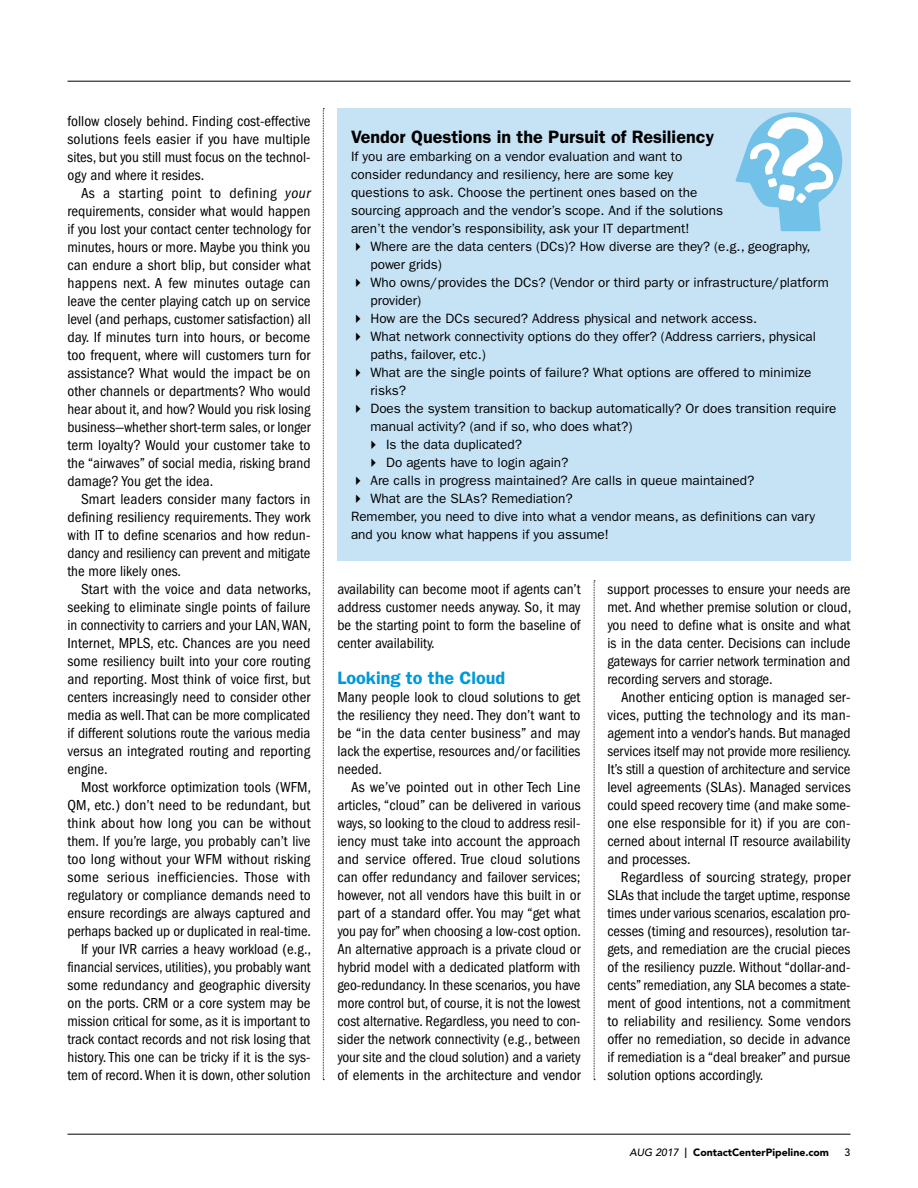
<style>
.page{position:relative;width:918px;height:1188px;background:#fff}
.page>*{position:absolute;margin:0;border:0;box-sizing:border-box;transform-origin:0 0}
.t1{font:600 18px "Franklin Gothic";color:#000}
.t2{font:600 18px "Franklin Gothic";color:#0099d8}
.t3{font:condensed 15px/18px "Franklin Gothic";color:#000;text-align:justify}
.t4{font:13.5px/18px "Franklin Gothic";color:#000}
.t5{font:900 10.5px "Avenir";color:#000}
.t6{font:500 10.5px "Avenir";color:#000}
.s1{font-style:italic}
.s2{font-weight:500;font-style:italic}
</style>
<div class="page">
<hr style="left:68px;top:81px;width:782px;height:1px;background:#000">
<hr style="left:68px;top:1134px;width:782px;height:1px;background:#000">
<svg style="left:323px;top:108px;width:1px;height:972px"></svg>
<svg style="left:594px;top:580px;width:1px;height:500px"></svg>
<div style="left:338px;top:108px;width:513px;height:453px;background:#c6e2f5"></div>
<svg style="left:735px;top:112px;width:107px;height:119px"></svg>
<p class="t3" style="left:68px;top:112px;width:245px">follow closely behind. Finding cost-effective solutions feels easier if you have multiple sites, but you still must focus on the technol&shy;ogy and where it resides.</p>
<p class="t3" style="left:68px;top:184px;width:245px;text-indent:14px">As a starting point to defining <span class="s1">your </span>requirements, consider what would happen if you lost your contact center technology for minutes, hours or more. Maybe you think you can endure a short blip, but consider what happens next. A few minutes outage can leave the center playing catch up on service level (and perhaps, customer satisfaction) all day. If minutes turn into hours, or become too frequent, where will customers turn for assistance? What would the impact be on other channels or departments? Who would hear about it, and how? Would you risk losing business—whether short-term sales, or longer term loyalty? Would your customer take to the “airwaves” of social media, risking brand damage? You get the idea.</p>
<p class="t3" style="left:68px;top:490px;width:245px;text-indent:14px">Smart leaders consider many factors in defining resiliency requirements. They work with IT to define scenarios and how redun&shy;dancy and resiliency can prevent and mitigate the more likely ones.</p>
<p class="t3" style="left:68px;top:580px;width:245px;text-indent:14px">Start with the voice and data networks, seeking to eliminate single points of failure in connectivity to carriers and your LAN, WAN, Internet, MPLS, etc. Chances are you need some resiliency built into your core routing and reporting. Most think of voice first, but centers increasingly need to consider other media as well. That can be more complicated if different solutions route the various media versus an integrated routing and reporting engine.</p>
<p class="t3" style="left:68px;top:778px;width:245px;text-align:right">Most workforce optimization tools (WFM, QM, etc.) don’t need to be redundant, but think about how long you can be without them. If you’re large, you probably can’t live too long without your WFM without risking some serious inefficiencies. Those with regulatory or compliance demands need to ensure recordings are always captured and perhaps backed up or duplicated in real-time.<br>If your IVR carries a heavy workload (e.g., financial services, utilities), you probably want some redundancy and geographic diversity on the ports. CRM or a core system may be mission critical for some, as it is important to track contact records and not risk losing that history. This one can be tricky if it is the sys&shy;tem of record. When it is down, other solution</p>
<p class="t1" style="left:351px;top:126px;width:365px">Vendor Questions in the Pursuit of Resiliency</p>
<p class="t4" style="left:351px;top:148px;width:374px">If you are embarking on a vendor evaluation and want to consider redundancy and resiliency, here are some key questions to ask. Choose the pertinent ones based on the sourcing approach and the vendor’s scope. And if the solutions aren’t the vendor’s responsibility, ask your IT department!</p>
<p class="t4" style="left:370px;top:238px;width:442px">Where are the data centers (DCs)? How diverse are they? (e.g., geography,</p>
<p class="t4" style="left:370px;top:256px;width:73px">power grids)</p>
<p class="t4" style="left:370px;top:273px;width:460px">Who owns/provides the DCs? (Vendor or third party or infrastructure/platform</p>
<p class="t4" style="left:370px;top:291px;width:52px">provider)</p>
<p class="t4" style="left:370px;top:309px;width:388px">How are the DCs secured? Address physical and network access.</p>
<p class="t4" style="left:370px;top:327px;width:447px">What network connectivity options do they offer? (Address carriers, physical</p>
<p class="t4" style="left:370px;top:345px;width:117px">paths, failover, etc.)</p>
<p class="t4" style="left:370px;top:363px;width:442px">What are the single points of failure? What options are offered to minimize</p>
<p class="t4" style="left:370px;top:381px;width:37px">risks?</p>
<p class="t4" style="left:370px;top:399px;width:468px">Does the system transition to backup automatically? Or does transition require</p>
<p class="t4" style="left:370px;top:417px;width:264px">manual activity? (and if so, who does what?)</p>
<p class="t4" style="left:386px;top:435px;width:138px">Is the data duplicated?</p>
<p class="t4" style="left:386px;top:453px;width:184px">Do agents have to login again?</p>
<p class="t4" style="left:370px;top:471px;width:385px">Are calls in progress maintained? Are calls in queue maintained?</p>
<p class="t4" style="left:370px;top:489px;width:204px">What are the SLAs? Remediation?</p>
<p class="t4" style="left:351px;top:507px;width:466px">Remember, you need to dive into what a vendor means, as definitions can vary</p>
<p class="t4" style="left:351px;top:525px;width:259px">and you know what happens if you assume!</p>
<p class="t3" style="left:337px;top:580px;width:245px">availability can become moot if agents can’t address customer needs anyway. So, it may be the starting point to form the baseline of center availability.</p>
<p class="t2" style="left:338px;top:667px;width:169px">Looking to the Cloud</p>
<p class="t3" style="left:338px;top:688px;width:245px">Many people look to cloud solutions to get the resiliency they need. They don’t want to be “in the data center business” and may lack the expertise, resources and/or facilities needed.</p>
<p class="t3" style="left:338px;top:778px;width:245px;text-indent:14px">As we’ve pointed out in other Tech Line articles, “cloud” can be delivered in various ways, so looking to the cloud to address resil&shy;iency must take into account the approach and service offered. True cloud solutions can offer redundancy and failover services; however, not all vendors have this built in or part of a standard offer. You may “get what you pay for” when choosing a low-cost option.<br>An alternative approach is a private cloud or hybrid model with a dedicated platform with geo-redundancy. In these scenarios, you have more control but, of course, it is not the lowest cost alternative. Regardless, you need to con&shy;sider the network connectivity (e.g., between your site and the cloud solution) and a variety of elements in the architecture and vendor</p>
<p class="t3" style="left:608px;top:580px;width:245px">support processes to ensure your needs are met. And whether premise solution or cloud, you need to define what is onsite and what is in the data center. Decisions can include gateways for carrier network termination and recording servers and storage.</p>
<p class="t3" style="left:607px;top:688px;width:245px;text-indent:14px">Another enticing option is managed ser&shy;vices, putting the technology and its man&shy;agement into a vendor’s hands. But managed services itself may not provide more resiliency.<br>It’s still a question of architecture and service level agreements (SLAs). Managed services could speed recovery time (and make some&shy;one else responsible for it) if you are con&shy;cerned about internal IT resource availability and processes.</p>
<p class="t3" style="left:607px;top:868px;width:245px;text-indent:14px">Regardless of sourcing strategy, proper SLAs that include the target uptime, response times under various scenarios, escalation pro&shy;cesses (timing and resources), resolution tar&shy;gets, and remediation are the crucial pieces of the resiliency puzzle. Without “dollar-and&shy;cents” remediation, any SLA becomes a state&shy;ment of good intentions, not a commitment to reliability and resiliency. Some vendors offer no remediation, so decide in advance if remediation is a “deal breaker” and pursue solution options accordingly.</p>
<p class="t5" style="left:629px;top:1146px;width:201px"><span class="s2">AUG 2017</span> ❘ ContactCenterPipeline.com</p>
<p class="t6" style="left:845px;top:1146px;width:7px">3</p>
</div>
